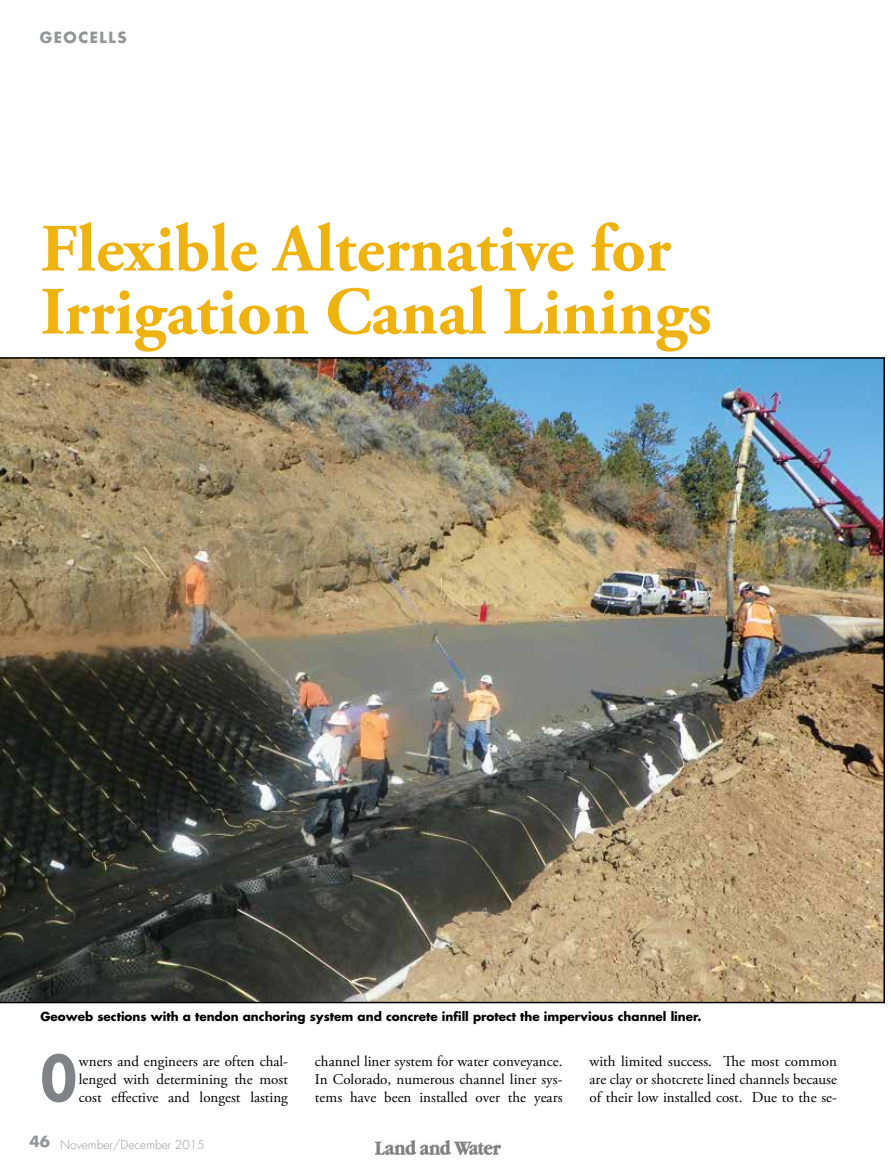
<style>
.page{position:relative;width:891px;height:1175px;background:#fff}
.page>*{position:absolute;margin:0;border:0;box-sizing:border-box;transform-origin:0 0}
.t1{font:700 67.5px/63px "Adobe Garamond Pro";color:#eeb310}
.t2{font:700 condensed 62.7px "Futura";color:#808285}
.t3{font:15px/18px "Adobe Garamond Pro";color:#000;text-align:justify}
.t4{font:700 15px "Futura";letter-spacing:.1em;color:#939598}
.t5{font:700 12px "Futura";color:#000}
.t6{font:300 12px "Futura";color:#939598}
.s1{font-weight:700;font-size:15px}
</style>
<div class="page">
<img style="left:376px;top:1140px;width:125px;height:14px">
<img style="left:0;top:357px;width:885px;height:646px">
<p class="t4" style="left:40px;top:27px;width:88px">GEOCELLS</p>
<h1 class="t1" style="left:40px;top:219px;width:673px">Flexible Alternative for<br>Irrigation Canal Linings</h1>
<p class="t5" style="left:40px;top:1008px;width:663px">Geoweb sections with a tendon anchoring system and concrete infill protect the impervious channel liner.</p>
<h2 class="t2" style="left:40px;top:1038px;width:38px">O</h2>
<p class="t3" style="left:79px;top:1052px;width:211px">wners and engineers are often chal&shy;lenged with determining the most cost effective and longest lasting</p>
<p class="t3" style="left:315px;top:1052px;width:249px">channel liner system for water conveyance.<br>In Colorado, numerous channel liner sys&shy;tems have been installed over the years</p>
<p class="t3" style="left:589px;top:1052px;width:249px">with limited success. The most common are clay or shotcrete lined channels because of their low installed cost. Due to the se-</p>
<p class="t6" style="left:29px;top:1136px;width:177px"><span class="s1">46</span> November/December 2015</p>
</div>
